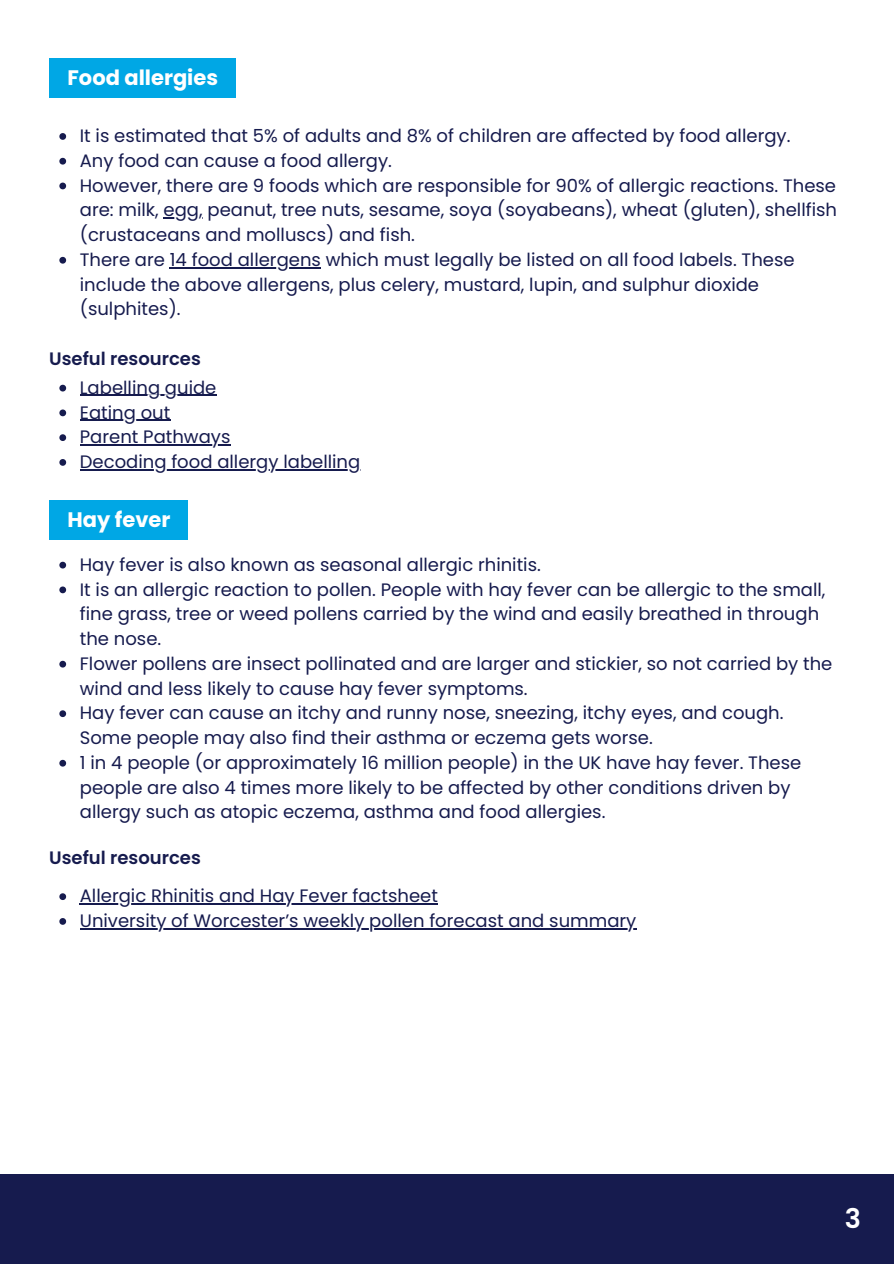
<style>
.page{position:relative;width:894px;height:1264px;background:#fff}
.page>*{position:absolute;margin:0;border:0;box-sizing:border-box;transform-origin:0 0}
.t1{font:600 27px "Poppins";color:#fff}
.t2{font:700 21px "Poppins";color:#fff}
.t3{font:18px/24.8px "Poppins";color:#161b4e}
.t4{font:600 18px "Poppins";color:#161b4e}
</style>
<div class="page">
<div style="left:0;top:1174px;width:893px;height:89px;background:#161b4e"></div>
<div style="left:49px;top:58px;width:186px;height:40px;background:#00a7e5"></div>
<svg style="left:59px;top:561px;width:7px;height:7px"></svg>
<svg style="left:59px;top:586px;width:7px;height:7px"></svg>
<svg style="left:59px;top:660px;width:7px;height:7px"></svg>
<svg style="left:59px;top:710px;width:7px;height:7px"></svg>
<svg style="left:59px;top:759px;width:7px;height:7px"></svg>
<div style="left:49px;top:500px;width:138px;height:40px;background:#00a7e5"></div>
<svg style="left:59px;top:133px;width:7px;height:7px"></svg>
<svg style="left:59px;top:158px;width:7px;height:7px"></svg>
<svg style="left:59px;top:183px;width:7px;height:6px"></svg>
<hr style="left:164px;top:217px;width:35px;height:2px;background:#161b4e">
<svg style="left:59px;top:257px;width:7px;height:7px"></svg>
<hr style="left:170px;top:267px;width:151px;height:1px;background:#161b4e">
<svg style="left:59px;top:385px;width:7px;height:6px"></svg>
<hr style="left:80px;top:395px;width:136px;height:1px;background:#161b4e">
<svg style="left:59px;top:409px;width:7px;height:7px"></svg>
<hr style="left:80px;top:419px;width:90px;height:2px;background:#161b4e">
<svg style="left:59px;top:434px;width:7px;height:7px"></svg>
<hr style="left:80px;top:444px;width:150px;height:1px;background:#161b4e">
<svg style="left:59px;top:459px;width:7px;height:7px"></svg>
<hr style="left:80px;top:469px;width:280px;height:1px;background:#161b4e">
<svg style="left:59px;top:893px;width:7px;height:7px"></svg>
<hr style="left:80px;top:903px;width:358px;height:1px;background:#161b4e">
<svg style="left:59px;top:918px;width:7px;height:6px"></svg>
<hr style="left:80px;top:928px;width:556px;height:1px;background:#161b4e">
<p class="t2" style="left:67px;top:63px;width:152px">Food allergies</p>
<p class="t3" style="left:80px;top:123px;width:712px">It is estimated that 5% of adults and 8% of children are affected by food allergy.</p>
<h1 class="t3" style="left:80px;top:148px;width:313px">Any food can cause a food allergy.</h1>
<p class="t3" style="left:80px;top:173px;width:758px">However, there are 9 foods which are responsible for 90% of allergic reactions. These are: milk, egg, peanut, tree nuts, sesame, soya (soyabeans), wheat (gluten), shellfish</p>
<p class="t3" style="left:80px;top:222px;width:716px">(crustaceans and molluscs) and fish.<br>There are 14 food allergens which must legally be listed on all food labels. These</p>
<p class="t3" style="left:80px;top:272px;width:680px">include the above allergens, plus celery, mustard, lupin, and sulphur dioxide (sulphites).</p>
<p class="t4" style="left:49px;top:346px;width:153px">Useful resources</p>
<p class="t3" style="left:80px;top:375px;width:138px">Labelling guide</p>
<h2 class="t3" style="left:80px;top:400px;width:92px">Eating out</h2>
<p class="t3" style="left:80px;top:424px;width:152px">Parent Pathways</p>
<p class="t3" style="left:80px;top:449px;width:282px">Decoding food allergy labelling</p>
<p class="t2" style="left:67px;top:505px;width:104px">Hay fever</p>
<p class="t3" style="left:80px;top:552px;width:462px">Hay fever is also known as seasonal allergic rhinitis.</p>
<p class="t3" style="left:80px;top:577px;width:747px">It is an allergic reaction to pollen. People with hay fever can be allergic to the small, fine grass, tree or weed pollens carried by the wind and easily breathed in through the nose.</p>
<h2 class="t3" style="left:80px;top:651px;width:753px">Flower pollens are insect pollinated and are larger and stickier, so not carried by the wind and less likely to cause hay fever symptoms.</h2>
<p class="t3" style="left:80px;top:700px;width:705px">Hay fever can cause an itchy and runny nose, sneezing, itchy eyes, and cough.<br>Some people may also find their asthma or eczema gets worse.</p>
<p class="t3" style="left:80px;top:750px;width:722px">1 in 4 people (or approximately 16 million people) in the UK have hay fever. These people are also 4 times more likely to be affected by other conditions driven by allergy such as atopic eczema, asthma and food allergies.</p>
<p class="t4" style="left:49px;top:845px;width:153px">Useful resources</p>
<p class="t3" style="left:80px;top:883px;width:558px">Allergic Rhinitis and Hay Fever factsheet<br>University of Worcester’s weekly pollen forecast and summary</p>
<p class="t1" style="left:844px;top:1199px;width:18px">3</p>
<h1 class="t1" style="left:838px;top:1199px;width:29px">41</h1>
</div>
